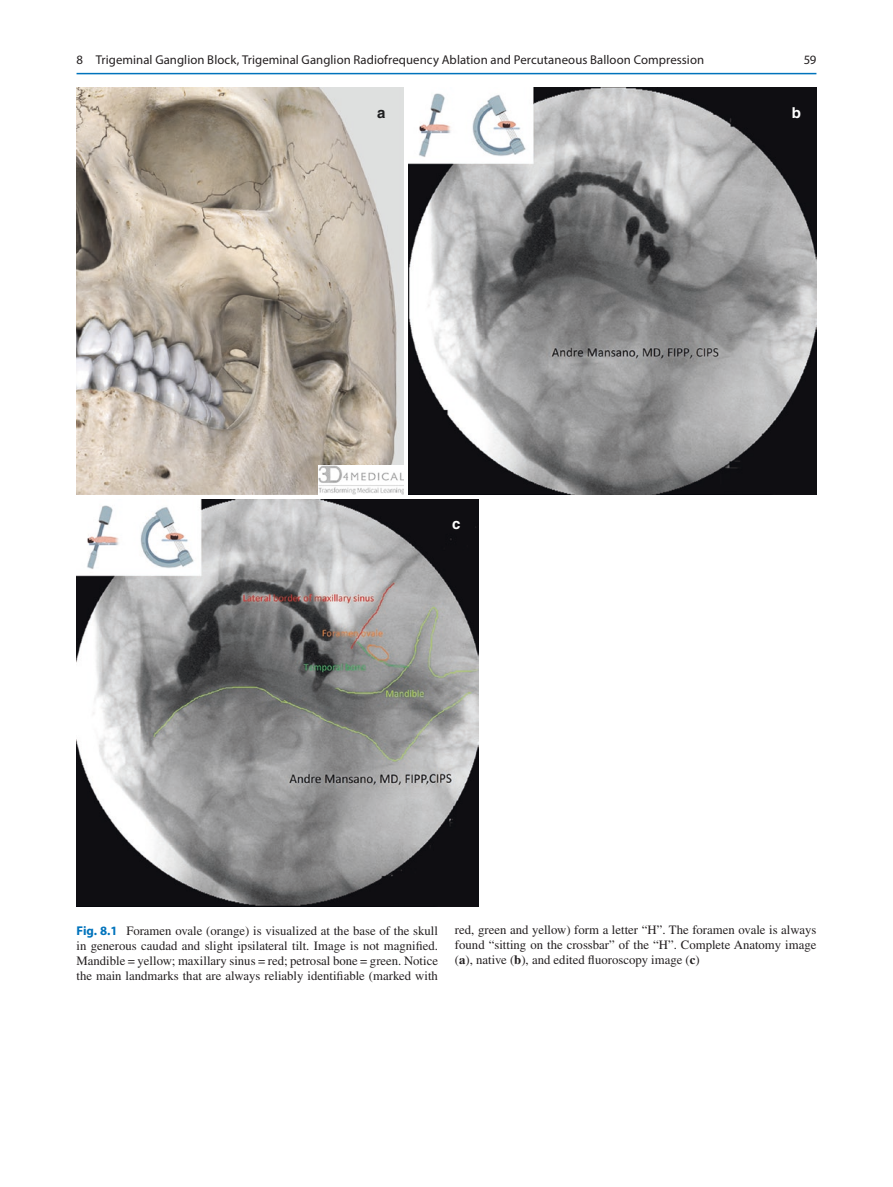
<style>
.page{position:relative;width:893px;height:1187px;background:#fff}
.page>*{position:absolute;margin:0;border:0;box-sizing:border-box;transform-origin:0 0}
.t1{font:700 15px "Helvetica";color:#fff}
.t2{font:700 15px "Helvetica";color:#1d1e1f}
.t3{font:12.75px/15px "Times LT Std";color:#231f20;text-align:justify}
.t4{font:12.75px "Myriad Pro Regular 3";letter-spacing:.01em;color:#231f20}
.t5{font:12.75px "Myriad Pro";color:#231f20}
.s1{font-family:"Myriad Pro";font-weight:700;color:#0073bc}
.s2{font-weight:700}
</style>
<div class="page">
<img style="left:77px;top:88px;width:327px;height:407px">
<img style="left:408px;top:88px;width:408px;height:406px">
<img style="left:77px;top:499px;width:402px;height:407px">
<img style="left:319px;top:465px;width:85px;height:30px">
<hr style="left:77px;top:73px;width:739px;height:1px;background:#0073bc">
<p class="t4" style="left:77px;top:52px;width:629px">8 Trigeminal Ganglion Block, Trigeminal Ganglion Radiofrequency Ablation and Percutaneous Balloon Compression</p>
<p class="t5" style="left:804px;top:52px;width:14px">59</p>
<p class="t2" style="left:377px;top:103px;width:10px">a</p>
<p class="t1" style="left:792px;top:103px;width:11px">b</p>
<p class="t1" style="left:452px;top:515px;width:10px">c</p>
<p class="t3" style="left:77px;top:923px;width:363px"><span class="s1">Fig. 8.1</span> Foramen ovale (orange) is visualized at the base of the skull in generous caudad and slight ipsilateral tilt. Image is not magnified.<br>Mandible = yellow; maxillary sinus = red; petrosal bone = green. Notice the main landmarks that are always reliably identifiable (marked with</p>
<p class="t3" style="left:455px;top:922px;width:363px">red, green and yellow) form a letter “H”. The foramen ovale is always found “sitting on the crossbar” of the “H”. Complete Anatomy image (<span class="s2">a</span>), native (<span class="s2">b</span>), and edited fluoroscopy image (<span class="s2">c</span>)</p>
</div>
